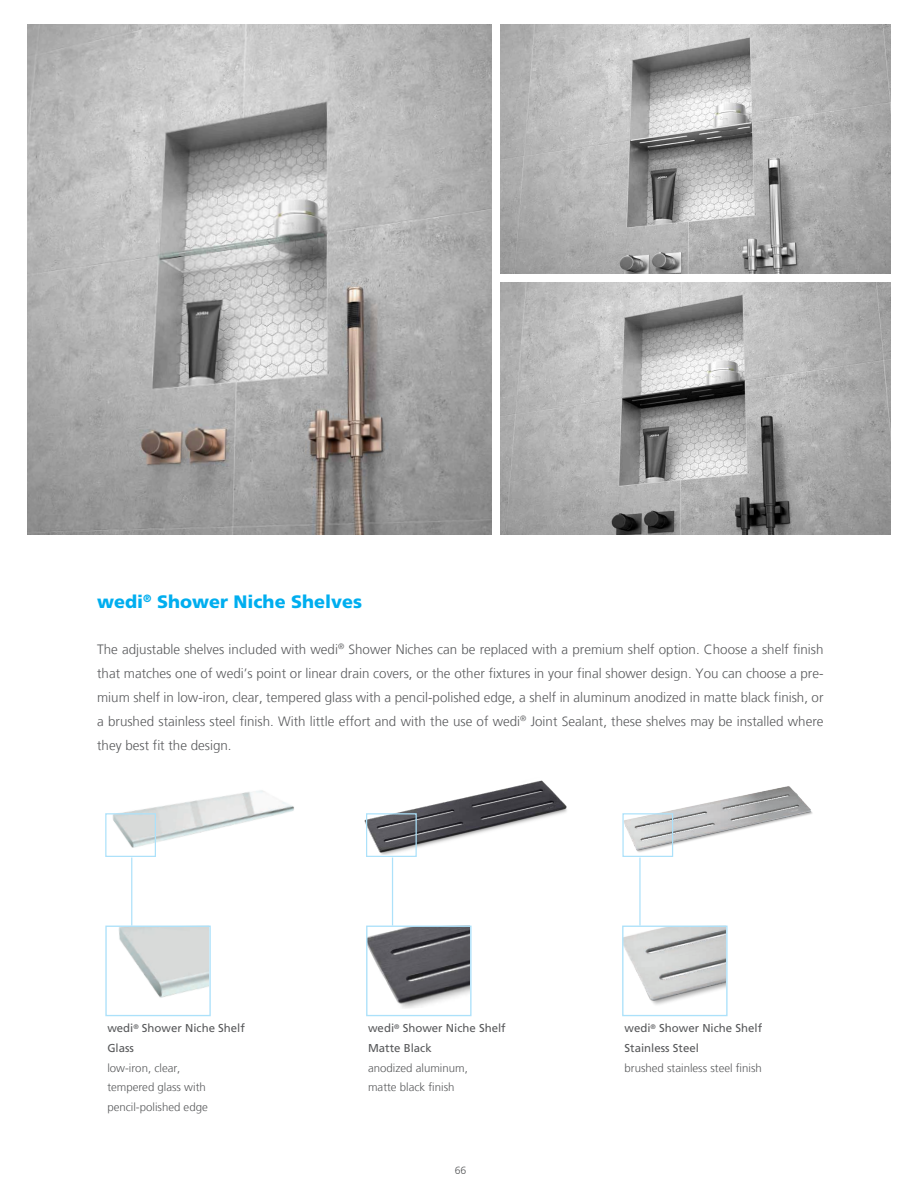
<style>
.page{position:relative;width:918px;height:1188px;background:#fff}
.page>*{position:absolute;margin:0;border:0;box-sizing:border-box;transform-origin:0 0}
.t1{font:900 18px "Frutiger LT Com";color:#00aeef}
.t2{font:300 13.5px/24px "Frutiger LT Com";color:#58595b;text-align:justify}
.t3{font:300 11.4px/19.6px "Frutiger LT Com";color:#58595b}
.t4{font:11.4px/19.6px "Frutiger LT Com";color:#58595b}
.t5{font:300 10.5px "Frutiger LT Com";color:#58595b}
</style>
<div class="page">
<img style="left:27px;top:25px;width:465px;height:509px">
<img style="left:105px;top:790px;width:189px;height:136px">
<img style="left:118px;top:928px;width:91px;height:70px">
<img style="left:368px;top:928px;width:102px;height:80px">
<img style="left:624px;top:928px;width:102px;height:77px">
<img style="left:624px;top:786px;width:189px;height:72px">
<img style="left:364px;top:780px;width:203px;height:74px">
<img style="left:500px;top:283px;width:390px;height:251px">
<img style="left:500px;top:25px;width:390px;height:248px">
<div style="left:105px;top:813px;width:51px;height:44px;border:1px solid #ace1fa"></div>
<div style="left:366px;top:813px;width:51px;height:44px;border:1px solid #ace1fa"></div>
<div style="left:622px;top:813px;width:51px;height:44px;border:1px solid #ace1fa"></div>
<div style="left:105px;top:926px;width:106px;height:90px;border:1px solid #ace1fa"></div>
<div style="left:366px;top:926px;width:106px;height:90px;border:1px solid #ace1fa"></div>
<div style="left:622px;top:926px;width:106px;height:90px;border:1px solid #ace1fa"></div>
<hr style="left:131px;top:858px;width:1px;height:68px;background:#ace1fa">
<hr style="left:392px;top:858px;width:1px;height:68px;background:#ace1fa">
<hr style="left:639px;top:858px;width:2px;height:68px;background:#ace1fa">
<h1 class="t1" style="left:97px;top:591px;width:266px">wedi<sup>®</sup> Shower Niche Shelves</h1>
<p class="t2" style="left:97px;top:637px;width:728px">The adjustable shelves included with wedi<sup>®</sup> Shower Niches can be replaced with a premium shelf option. Choose a shelf finish that matches one of wedi’s point or linear drain covers, or the other fixtures in your final shower design. You can choose a pre&shy;mium shelf in low-iron, clear, tempered glass with a pencil-polished edge, a shelf in aluminum anodized in matte black finish, or a brushed stainless steel finish. With little effort and with the use of wedi<sup>®</sup> Joint Sealant, these shelves may be installed where they best fit the design.</p>
<p class="t4" style="left:107px;top:1019px;width:139px">wedi<sup>®</sup> Shower Niche Shelf<br>Glass</p>
<p class="t3" style="left:107px;top:1058px;width:102px">low-iron, clear, tempered glass with pencil-polished edge</p>
<p class="t4" style="left:368px;top:1019px;width:139px">wedi<sup>®</sup> Shower Niche Shelf<br>Matte Black</p>
<p class="t3" style="left:368px;top:1058px;width:101px">anodized aluminum, matte black finish</p>
<p class="t5" style="left:455px;top:1164px;width:13px">66</p>
<p class="t4" style="left:625px;top:1019px;width:139px">wedi<sup>®</sup> Shower Niche Shelf<br>Stainless Steel</p>
<p class="t3" style="left:625px;top:1058px;width:139px">brushed stainless steel finish</p>
</div>
